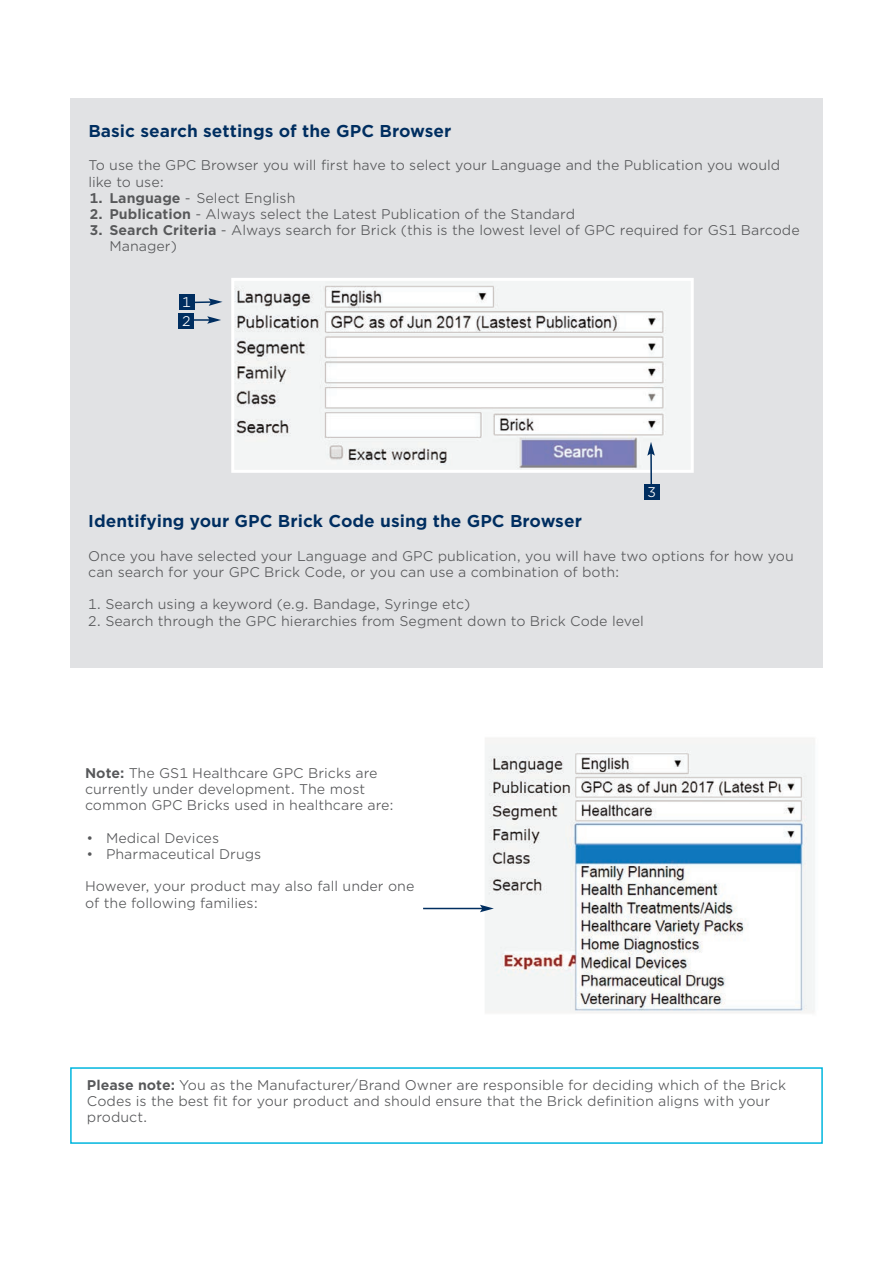
<style>
.page{position:relative;width:893px;height:1263px;background:#fff}
.page>*{position:absolute;margin:0;border:0;box-sizing:border-box;transform-origin:0 0}
.t1{font:700 16.5px "Gotham Office";color:#002e60}
.t2{font:13.5px/16.2px "Gotham Office";color:#57585a}
.t3{font:13.5px/18.9px "Gotham Office";color:#fff}
.s1{font-weight:700}
</style>
<div class="page">
<div style="left:70px;top:1067px;width:753px;height:77px;border:2px solid #00b6de"></div>
<div style="left:70px;top:98px;width:753px;height:569px;background:#e1e2e4"></div>
<img style="left:235px;top:282px;width:455px;height:187px">
<div style="left:231px;top:278px;width:463px;height:195px;border:3px solid #fff"></div>
<svg style="left:195px;top:298px;width:28px;height:8px"></svg>
<hr style="left:190px;top:319px;width:20px;height:2px;background:#002e60">
<svg style="left:207px;top:316px;width:14px;height:8px"></svg>
<svg style="left:647px;top:442px;width:8px;height:42px"></svg>
<div style="left:179px;top:294px;width:16px;height:16px;background:#002e60"></div>
<div style="left:178px;top:313px;width:16px;height:16px;background:#002e60"></div>
<div style="left:644px;top:484px;width:16px;height:16px;background:#002e60"></div>
<img style="left:486px;top:738px;width:329px;height:275px">
<hr style="left:423px;top:908px;width:60px;height:1px;background:#002e60">
<svg style="left:480px;top:905px;width:14px;height:7px"></svg>
<p class="t1" style="left:88px;top:124px;width:364px">Basic search settings of the GPC Browser</p>
<p class="t2" style="left:88px;top:158px;width:693px">To use the GPC Browser you will first have to select your Language and the Publication you would like to use:</p>
<p class="t2" style="left:90px;top:191px;width:207px"><span class="s1">1. Language</span> - Select English</p>
<p class="t2" style="left:90px;top:207px;width:487px"><span class="s1">2. Publication</span> - Always select the Latest Publication of the Standard</p>
<p class="t2" style="left:109px;top:223px;width:692px;text-indent:-20px"><span class="s1">3. Search Criteria</span> - Always search for Brick (this is the lowest level of GPC required for GS1 Barcode<br>Manager)</p>
<p class="t3" style="left:182px;top:293px;width:10px">1<br>2</p>
<p class="t3" style="left:647px;top:484px;width:10px">3</p>
<p class="t1" style="left:88px;top:515px;width:495px">Identifying your GPC Brick Code using the GPC Browser</p>
<p class="t2" style="left:88px;top:549px;width:707px">Once you have selected your Language and GPC publication, you will have two options for how you can search for your GPC Brick Code, or you can use a combination of both:</p>
<p class="t2" style="left:88px;top:597px;width:384px">1. Search using a keyword (e.g. Bandage, Syringe etc)</p>
<p class="t2" style="left:88px;top:613px;width:557px">2. Search through the GPC hierarchies from Segment down to Brick Code level</p>
<p class="t2" style="left:85px;top:766px;width:310px"><span class="s1">Note:</span> The GS1 Healthcare GPC Bricks are currently under development. The most common GPC Bricks used in healthcare are:</p>
<p class="t2" style="left:87px;top:831px;width:134px">• Medical Devices</p>
<p class="t2" style="left:87px;top:847px;width:176px">• Pharmaceutical Drugs</p>
<p class="t2" style="left:85px;top:879px;width:331px">However, your product may also fall under one of the following families:</p>
<p class="t2" style="left:87px;top:1078px;width:701px"><span class="s1">Please note:</span> You as the Manufacturer/Brand Owner are responsible for deciding which of the Brick<br>Codes is the best fit for your product and should ensure that the Brick definition aligns with your product.</p>
</div>
